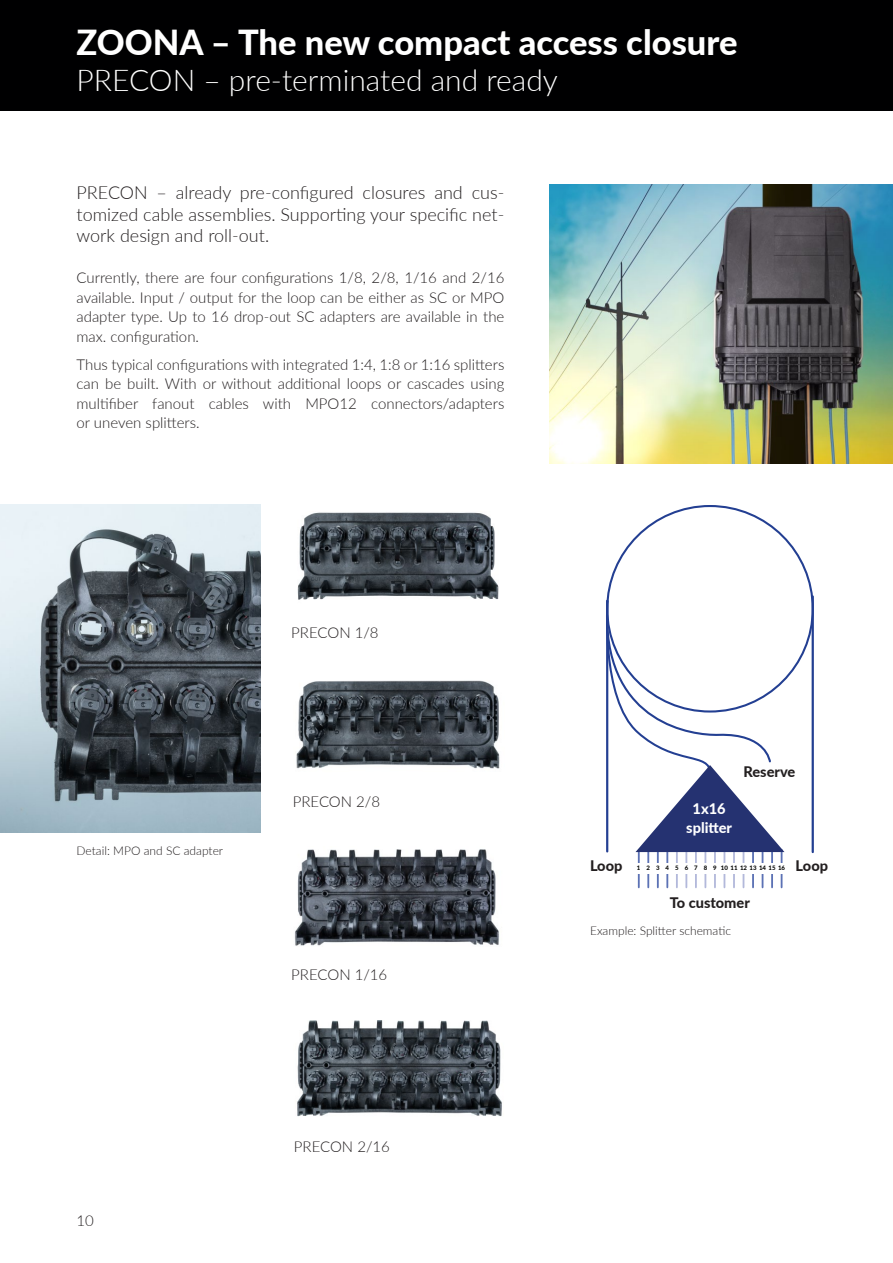
<style>
.page{position:relative;width:893px;height:1263px;background:#fff}
.page>*{position:absolute;margin:0;border:0;box-sizing:border-box;transform-origin:0 0}
.Inside_pages_black_b{font:800 34.5px "Lato";color:#fff}
.Inside_pages_black_b-2{font:300 30px "Lato";color:#fff}
.t1{font:300 18px/21.6px "Lato";color:#231f20;text-align:justify}
.t2{font:300 15px/19.5px "Lato";color:#231f20;text-align:justify}
.t3{font:800 14.55px "Lato";color:#231f20}
.t4{font:800 14.55px/19px "Lato";color:#fff;text-align:center}
.t5{font:300 12px "Lato";color:#231f20}
.t6{font:800 6px "Lato";color:#040503}
</style>
<div class="page">
<div style="left:0;top:0;width:893px;height:111px;background:#000001"></div>
<img style="left:297px;top:512px;width:202px;height:88px">
<img style="left:294px;top:849px;width:205px;height:97px">
<img style="left:296px;top:680px;width:204px;height:89px">
<img style="left:297px;top:1020px;width:205px;height:97px">
<hr style="left:743px;top:850px;width:1px;height:37px;background:#b3b9db">
<hr style="left:733px;top:850px;width:2px;height:37px;background:#b3b9db">
<hr style="left:724px;top:850px;width:1px;height:37px;background:#b3b9db">
<hr style="left:714px;top:850px;width:2px;height:37px;background:#b3b9db">
<hr style="left:752px;top:850px;width:2px;height:37px;background:#5c72b5">
<hr style="left:762px;top:850px;width:1px;height:37px;background:#5c72b5">
<hr style="left:771px;top:850px;width:2px;height:37px;background:#5c72b5">
<hr style="left:781px;top:850px;width:1px;height:37px;background:#5c72b5">
<hr style="left:666px;top:850px;width:2px;height:37px;background:#5c72b5">
<hr style="left:657px;top:850px;width:2px;height:37px;background:#5c72b5">
<hr style="left:647px;top:850px;width:2px;height:37px;background:#5c72b5">
<hr style="left:638px;top:850px;width:2px;height:37px;background:#5c72b5">
<hr style="left:676px;top:850px;width:2px;height:37px;background:#b3b9db">
<hr style="left:685px;top:850px;width:2px;height:37px;background:#b3b9db">
<hr style="left:695px;top:850px;width:2px;height:37px;background:#b3b9db">
<hr style="left:704px;top:850px;width:2px;height:37px;background:#b3b9db">
<hr style="left:812px;top:596px;width:2px;height:256px;background:#233f92">
<svg style="left:606px;top:599px;width:178px;height:253px"></svg>
<div style="left:635px;top:863px;width:149px;height:11px;background:#fff"></div>
<img style="left:0;top:505px;width:260px;height:327px">
<img style="left:550px;top:185px;width:343px;height:278px">
<p class="Inside_pages_black_b" style="left:77px;top:17px;width:662px">ZOONA – The new compact access closure</p>
<p class="Inside_pages_black_b-2" style="left:77px;top:60px;width:483px">PRECON – pre-terminated and ready</p>
<p class="t1" style="left:77px;top:181px;width:429px">PRECON – already pre-configured closures and cus&shy;tomized cable assemblies. Supporting your specific net&shy;work design and roll-out.</p>
<p class="t2" style="left:77px;top:267px;width:429px">Currently, there are four configurations 1/8, 2/8, 1/16 and 2/16 available. Input / output for the loop can be either as SC or MPO adapter type. Up to 16 drop-out SC adapters are available in the max. configuration.</p>
<p class="t2" style="left:77px;top:354px;width:429px">Thus typical configurations with integrated 1:4, 1:8 or 1:16 splitters can be built. With or without additional loops or cascades using multifiber fanout cables with MPO12 connectors/adapters or uneven splitters.</p>
<p class="t5" style="left:77px;top:842px;width:148px">Detail: MPO and SC adapter</p>
<p class="t2" style="left:77px;top:1210px;width:19px">10</p>
<p class="t2" style="left:291px;top:622px;width:89px">PRECON 1/8</p>
<p class="t2" style="left:293px;top:791px;width:89px">PRECON 2/8</p>
<p class="t2" style="left:291px;top:964px;width:98px">PRECON 1/16</p>
<p class="t2" style="left:294px;top:1137px;width:98px">PRECON 2/16</p>
<p class="t3" style="left:590px;top:855px;width:34px">Loop</p>
<p class="t3" style="left:743px;top:761px;width:53px">Reserve</p>
<p class="t4" style="left:686px;top:799px;width:47px">1x16 splitter</p>
<p class="t6" style="left:637px;top:864px;width:150px">1 2 3 4 5 6 7 8 9 10111213141516</p>
<p class="t3" style="left:670px;top:892px;width:82px">To customer</p>
<p class="t3" style="left:796px;top:855px;width:34px">Loop</p>
<p class="t5" style="left:590px;top:922px;width:142px">Example: Splitter schematic</p>
</div>
